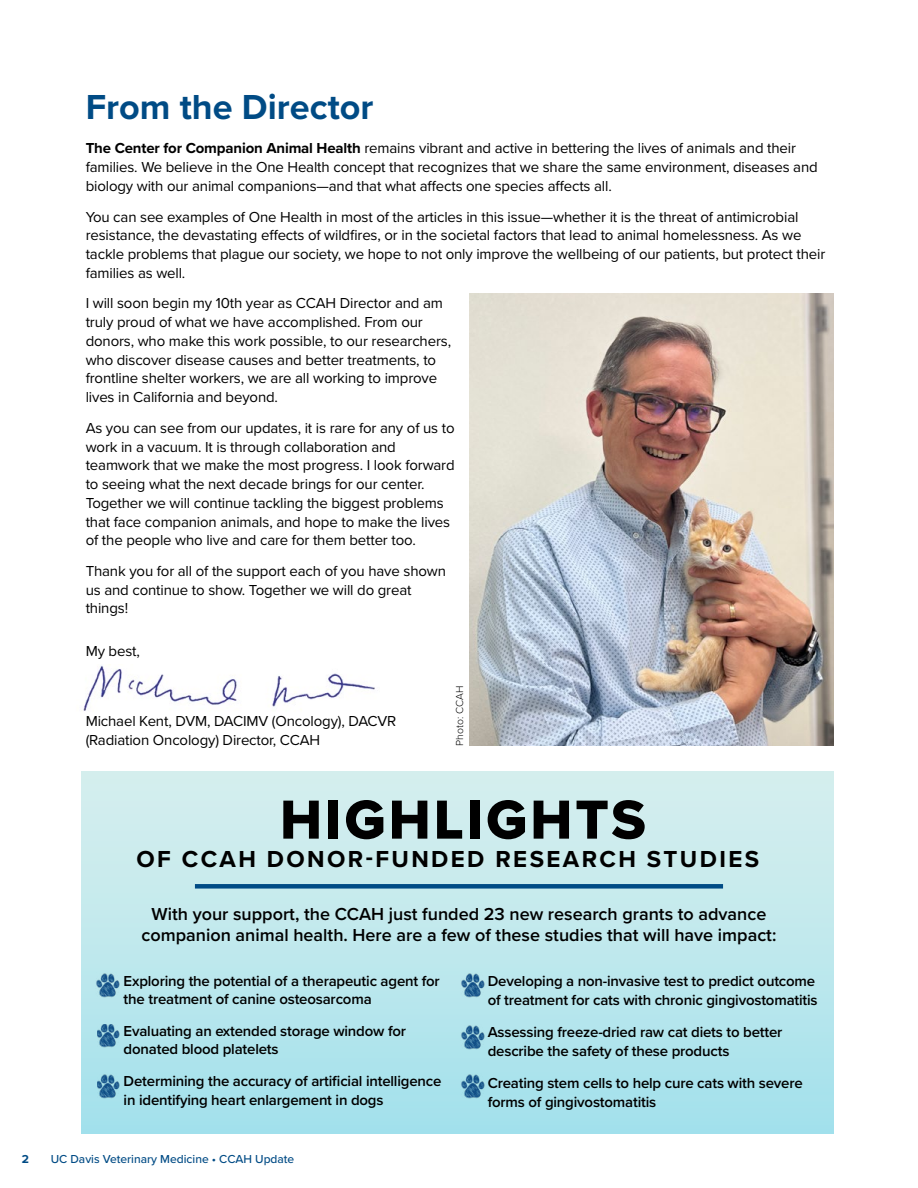
<style>
.page{position:relative;width:918px;height:1188px;background:#fff}
.page>*{position:absolute;margin:0;border:0;box-sizing:border-box;transform-origin:0 0}
.t1{font:57px "Proxima Nova Extrabld";letter-spacing:.05em;color:#000}
.t2{font:700 36px "Proxima Nova";color:#004b85}
.t3{font:700 24px "Proxima Nova";letter-spacing:.1em;color:#000}
.t4{font:600 18px/21px "Proxima Nova";color:#000;text-align:center}
.t5{font:15px/18.8px "Proxima Nova";letter-spacing:-.01em;color:#000}
.t6{font:600 15px/18.8px "Proxima Nova";letter-spacing:-.01em;color:#000}
.t7{font:500 12px "Proxima Nova";color:#004b85}
.t8{font:700 12px "Proxima Nova";color:#004b85}
.t9{font:300 10.5px "Proxima Nova";color:#000}
.s1{font-weight:700}
</style>
<div class="page">
<div style="left:82px;top:772px;width:752px;height:362px;background:linear-gradient(to bottom,#d8efee,#a3e1ec)"></div>
<img style="left:83px;top:665px;width:292px;height:46px">
<img style="left:469px;top:294px;width:365px;height:452px">
<img style="left:96px;top:973px;width:25px;height:25px">
<img style="left:97px;top:1024px;width:24px;height:24px">
<img style="left:460px;top:1024px;width:25px;height:25px">
<img style="left:460px;top:973px;width:25px;height:25px">
<img style="left:97px;top:1073px;width:24px;height:25px">
<img style="left:460px;top:1073px;width:25px;height:25px">
<div style="left:195px;top:884px;width:528px;height:5px;background:#004b85"></div>
<h2 class="t2" style="left:86px;top:81px;width:289px">From the Director</h2>
<p class="t5" style="left:86px;top:138px;width:734px"><span class="s1">The Center for Companion Animal Health</span> remains vibrant and active in bettering the lives of animals and their families. We believe in the One Health concept that recognizes that we share the same environment, diseases and biology with our animal companions—and that what affects one species affects all.</p>
<p class="t5" style="left:86px;top:207px;width:741px">You can see examples of One Health in most of the articles in this issue—whether it is the threat of antimicrobial resistance, the devastating effects of wildfires, or in the societal factors that lead to animal homelessness. As we tackle problems that plague our society, we hope to not only improve the wellbeing of our patients, but protect their families as well.</p>
<p class="t5" style="left:86px;top:293px;width:367px">I will soon begin my 10th year as CCAH Director and am truly proud of what we have accomplished. From our donors, who make this work possible, to our researchers, who discover disease causes and better treatments, to frontline shelter workers, we are all working to improve lives in California and beyond.</p>
<p class="t5" style="left:86px;top:418px;width:371px">As you can see from our updates, it is rare for any of us to work in a vacuum. It is through collaboration and teamwork that we make the most progress. I look forward to seeing what the next decade brings for our center.<br>Together we will continue tackling the biggest problems that face companion animals, and hope to make the lives of the people who live and care for them better too.</p>
<p class="t5" style="left:86px;top:561px;width:362px">Thank you for all of the support each of you have shown us and continue to show. Together we will do great things!</p>
<p class="t5" style="left:86px;top:641px;width:56px">My best,</p>
<p class="t5" style="left:86px;top:711px;width:312px">Michael Kent, DVM, DACIMV (Oncology), DACVR (Radiation Oncology) Director, CCAH</p>
<p class="t9" style="left:452px;top:746px;width:61px;rotate:-90deg">Photo: CCAH</p>
<h1 class="t1" style="left:280px;top:777px;width:367px">HIGHLIGHTS</h1>
<h3 class="t3" style="left:137px;top:841px;width:624px">OF CCAH DONOR-FUNDED RESEARCH STUDIES</h3>
<p class="t4" style="left:142px;top:903px;width:636px">With your support, the CCAH just funded 23 new research grants to advance companion animal health. Here are a few of these studies that will have impact:</p>
<p class="t6" style="left:124px;top:972px;width:318px;line-height:18px">Exploring the potential of a therapeutic agent for the treatment of canine osteosarcoma</p>
<p class="t6" style="left:124px;top:1021px;width:284px;line-height:18px">Evaluating an extended storage window for donated blood platelets</p>
<p class="t6" style="left:124px;top:1071px;width:319px">Determining the accuracy of artificial intelligence in identifying heart enlargement in dogs</p>
<p class="t6" style="left:488px;top:971px;width:331px">Developing a non-invasive test to predict outcome of treatment for cats with chronic gingivostomatitis</p>
<p class="t6" style="left:488px;top:1022px;width:296px">Assessing freeze-dried raw cat diets to better describe the safety of these products</p>
<p class="t6" style="left:488px;top:1073px;width:317px">Creating stem cells to help cure cats with severe forms of gingivostomatitis</p>
<p class="t8" style="left:22px;top:1150px;width:9px">2</p>
<p class="t7" style="left:51px;top:1150px;width:245px">UC Davis Veterinary Medicine • CCAH Update</p>
</div>
